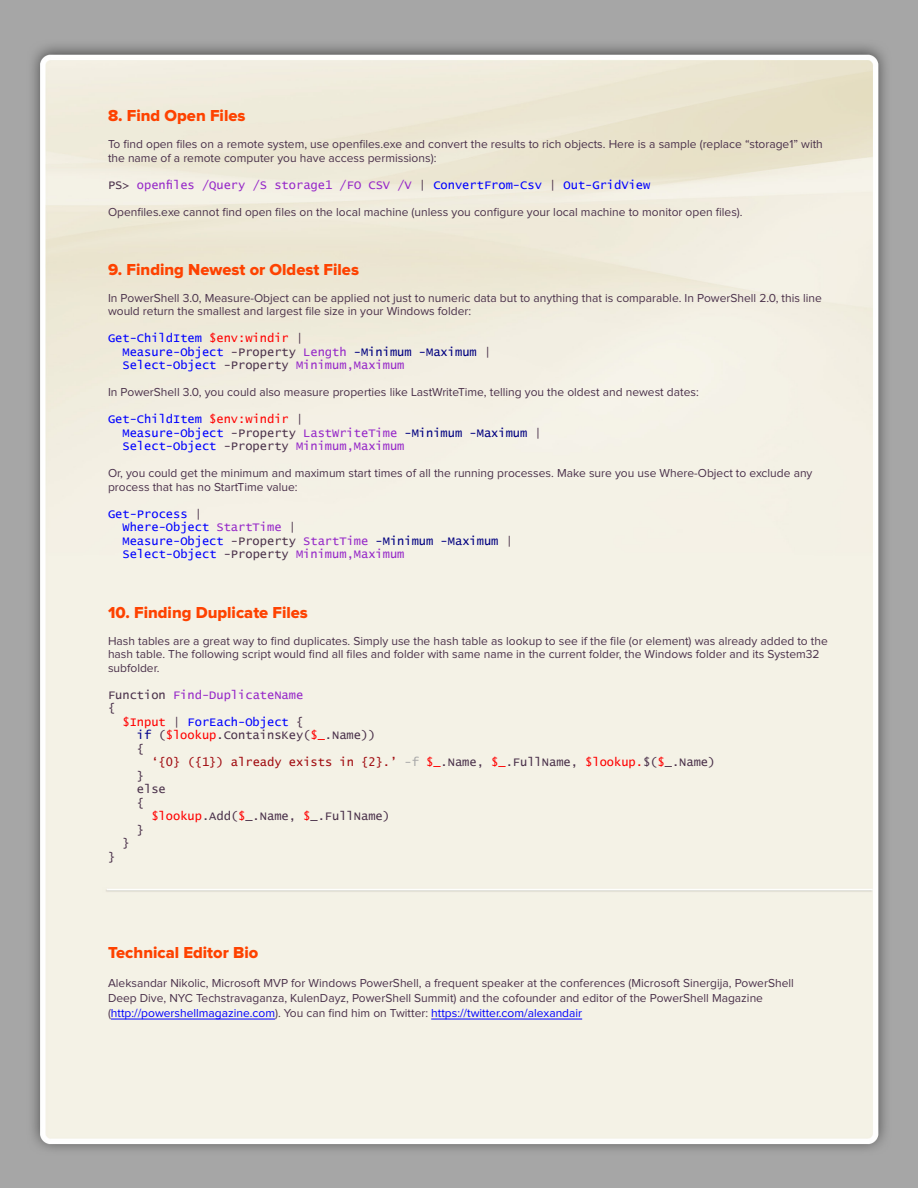
<style>
.page{position:relative;width:918px;height:1188px;background:#fff}
.page>*{position:absolute;margin:0;border:0;box-sizing:border-box;transform-origin:0 0}
.t1{font:16.5px "Proxima Nova Extrabld";color:#fe4200}
.t2{font:12px/13.5px "Proxima Nova";color:#4b324b}
.t3{font:12px/13.5px "Lucida Console";color:#00f}
.t4{font:12px/13.5px "Lucida Console";color:#4b324b}
.t5{font:12px/13.5px "Lucida Console";color:#9628c8}
.t6{font:12px "Lucida Console";color:#a00a0f}
.s1{color:#4b324b}
.s2{color:#00f}
.s3{color:#f00}
.s4{color:#9628c8}
.s5{color:#000080}
.s6{color:#00008b}
.s7{color:#a9a9a9}
</style>
<div class="page">
<hr style="left:111px;top:1019px;width:164px;height:1px;background:#00f">
<hr style="left:431px;top:1019px;width:151px;height:1px;background:#00f">
<h1 class="t1" style="left:108px;top:106px;width:139px">8. Find Open Files</h1>
<p class="t2" style="left:108px;top:138px;width:716px">To find open files on a remote system, use openfiles.exe and convert the results to rich objects. Here is a sample (replace “storage1” with the name of a remote computer you have access permissions):</p>
<p class="t5" style="left:108px;top:178px;width:544px"><span class="s1">PS&gt;</span> openfiles /Query /S storage1 /FO CSV /V <span class="s1">|</span> <span class="s2">ConvertFrom-Csv</span> <span class="s1">|</span> <span class="s2">Out-GridView</span></p>
<p class="t2" style="left:108px;top:205px;width:636px">Openfiles.exe cannot find open files on the local machine (unless you configure your local machine to monitor open files).</p>
<h1 class="t1" style="left:108px;top:260px;width:252px">9. Finding Newest or Oldest Files</h1>
<p class="t2" style="left:108px;top:291px;width:715px">In PowerShell 3.0, Measure-Object can be applied not just to numeric data but to anything that is comparable. In PowerShell 2.0, this line would return the smallest and largest file size in your Windows folder:</p>
<p class="t3" style="left:122px;top:332px;width:370px;text-indent:-14px">Get-ChildItem <span class="s3">$env:windir</span> <span class="s1">|<br></span>Measure-Object <span class="s1">-Property</span> <span class="s4">Length</span> <span class="s5">-Minimum -Maximum</span> <span class="s1">|<br></span>Select-Object <span class="s1">-Property</span> <span class="s4">Minimum,Maximum</span></p>
<p class="t2" style="left:108px;top:386px;width:592px">In PowerShell 3.0, you could also measure properties like LastWriteTime, telling you the oldest and newest dates:</p>
<p class="t3" style="left:122px;top:413px;width:421px;text-indent:-14px">Get-ChildItem <span class="s3">$env:windir</span> <span class="s1">|<br></span>Measure-Object <span class="s1">-Property</span> <span class="s4">LastWriteTime</span> <span class="s5">-Minimum -Maximum</span> <span class="s1">|<br></span>Select-Object <span class="s1">-Property</span> <span class="s4">Minimum,Maximum</span></p>
<p class="t2" style="left:108px;top:467px;width:706px">Or, you could get the minimum and maximum start times of all the running processes. Make sure you use Where-Object to exclude any process that has no StartTime value:</p>
<p class="t3" style="left:122px;top:508px;width:392px;text-indent:-14px">Get-Process <span class="s1">|<br></span>Where-Object <span class="s4">StartTime</span> <span class="s1">|<br></span>Measure-Object <span class="s1">-Property</span> <span class="s4">StartTime</span> <span class="s5">-Minimum -Maximum</span> <span class="s1">| </span>Select-Object <span class="s1">-Property</span> <span class="s4">Minimum,Maximum</span></p>
<h1 class="t1" style="left:108px;top:603px;width:201px">10. Finding Duplicate Files</h1>
<p class="t2" style="left:108px;top:634px;width:721px">Hash tables are a great way to find duplicates. Simply use the hash table as lookup to see if the file (or element) was already added to the hash table. The following script would find all files and folder with same name in the current folder, the Windows folder and its System32 subfolder.</p>
<p class="t5" style="left:108px;top:689px;width:197px"><span class="s1">Function</span> Find-DuplicateName <span class="s1">{</span></p>
<p class="t4" style="left:137px;top:716px;width:240px;text-indent:-14px"><span class="s3">$Input</span> | <span class="s2">ForEach-Object</span> {<br><span class="s6">if</span> (<span class="s3">$lookup</span>.ContainsKey(<span class="s3">$_</span>.Name)) {</p>
<p class="t6" style="left:151px;top:757px;width:566px">‘{0} ({1}) already exists in {2}.’ <span class="s7">-f</span> <span class="s3">$_</span><span class="s1">.Name,</span> <span class="s3">$_</span><span class="s1">.FullName,</span> <span class="s3">$lookup.</span><span class="s1">$(</span><span class="s3">$</span><span class="s1">_.Name)</span></p>
<p class="t4" style="left:137px;top:770px;width:30px">} else {</p>
<p class="t4" style="left:151px;top:810px;width:240px"><span class="s3">$lookup</span>.Add(<span class="s3">$</span>_.Name, <span class="s3">$</span>_.FullName)</p>
<p class="t4" style="left:137px;top:824px;width:9px">}</p>
<p class="t4" style="left:122px;top:837px;width:9px">}</p>
<p class="t4" style="left:108px;top:851px;width:9px">}</p>
<h1 class="t1" style="left:108px;top:943px;width:152px">Technical Editor Bio</h1>
<p class="t2" style="left:108px;top:976px;width:687px;line-height:15px">Aleksandar Nikolic, Microsoft MVP for Windows PowerShell, a frequent speaker at the conferences (Microsoft Sinergija, PowerShell<br>Deep Dive, NYC Techstravaganza, KulenDayz, PowerShell Summit) and the cofounder and editor of the PowerShell Magazine (<span class="s2">http://powershellmagazine.com</span>). You can find him on Twitter: <span class="s2">https://twitter.com/alexandair</span></p>
</div>
